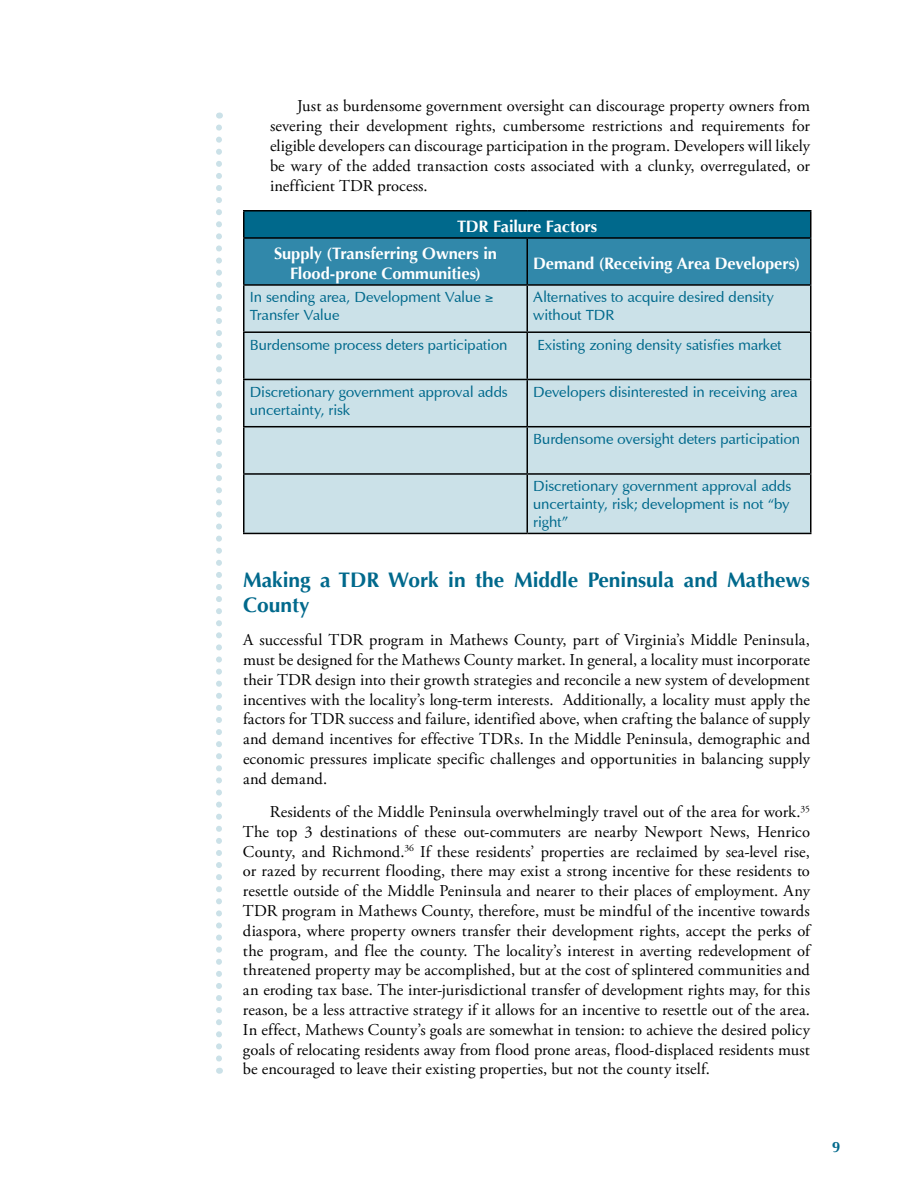
<style>
.page{position:relative;width:918px;height:1188px;background:#fff}
.page>*{position:absolute;margin:0;border:0;box-sizing:border-box;transform-origin:0 0}
.t1{font:700 21px/25.2px "Optima";color:#00698c}
.t2{font:16.5px/19.8px "Adobe Garamond Pro";letter-spacing:.005em;color:#000;text-align:justify}
.t3{font:700 16.5px/27.2px "Optima";letter-spacing:-.005em;color:#fff}
.t4{font:15px/18px "Optima";letter-spacing:-.005em;color:#00698c}
.t5{font:700 15px "Optima";color:#00698c}
</style>
<div class="page">
<svg style="left:216px;top:128px;width:6px;height:946px"></svg>
<div style="left:244px;top:286px;width:566px;height:247px;background:#cbe1e8"></div>
<hr style="left:243px;top:286px;width:1px;height:45px;background:#000">
<hr style="left:526px;top:286px;width:2px;height:45px;background:#000">
<hr style="left:810px;top:286px;width:2px;height:45px;background:#000">
<hr style="left:243px;top:331px;width:284px;height:2px;background:#000">
<hr style="left:243px;top:333px;width:1px;height:46px;background:#000">
<hr style="left:527px;top:331px;width:285px;height:2px;background:#000">
<hr style="left:526px;top:333px;width:2px;height:46px;background:#000">
<hr style="left:810px;top:333px;width:2px;height:46px;background:#000">
<hr style="left:243px;top:379px;width:284px;height:1px;background:#000">
<hr style="left:243px;top:380px;width:1px;height:46px;background:#000">
<hr style="left:527px;top:379px;width:285px;height:1px;background:#000">
<hr style="left:526px;top:380px;width:2px;height:46px;background:#000">
<hr style="left:810px;top:380px;width:2px;height:46px;background:#000">
<hr style="left:243px;top:426px;width:284px;height:1px;background:#000">
<hr style="left:243px;top:427px;width:1px;height:46px;background:#000">
<hr style="left:527px;top:426px;width:285px;height:1px;background:#000">
<hr style="left:526px;top:427px;width:2px;height:46px;background:#000">
<hr style="left:810px;top:427px;width:2px;height:46px;background:#000">
<hr style="left:243px;top:473px;width:284px;height:2px;background:#000">
<hr style="left:243px;top:475px;width:1px;height:58px;background:#000">
<hr style="left:527px;top:473px;width:285px;height:2px;background:#000">
<hr style="left:526px;top:475px;width:2px;height:58px;background:#000">
<hr style="left:810px;top:475px;width:2px;height:58px;background:#000">
<hr style="left:243px;top:533px;width:284px;height:1px;background:#000">
<hr style="left:527px;top:533px;width:285px;height:1px;background:#000">
<hr style="left:243px;top:210px;width:284px;height:2px;background:#000">
<svg style="left:243px;top:212px;width:567px;height:72px;background:#1f7c9e"></svg>
<hr style="left:527px;top:210px;width:285px;height:2px;background:#000">
<hr style="left:810px;top:212px;width:2px;height:25px;background:#000">
<hr style="left:243px;top:237px;width:284px;height:2px;background:#000">
<hr style="left:243px;top:239px;width:1px;height:45px;background:#000">
<hr style="left:527px;top:237px;width:285px;height:2px;background:#000">
<hr style="left:526px;top:239px;width:2px;height:45px;background:#000">
<hr style="left:810px;top:239px;width:2px;height:45px;background:#000">
<hr style="left:243px;top:284px;width:284px;height:2px;background:#000">
<hr style="left:527px;top:284px;width:285px;height:2px;background:#000">
<p class="t2" style="left:270px;top:97px;width:542px;text-indent:27px">Just as burdensome government oversight can discourage property owners from severing their development rights, cumbersome restrictions and requirements for eligible developers can discourage participation in the program. Developers will likely be wary of the added transaction costs associated with a clunky, overregulated, or inefficient TDR process.</p>
<p class="t3" style="left:274px;top:213px;width:325px;text-indent:183px">TDR Failure Factors<br>Supply (Transferring Owners in</p>
<p class="t3" style="left:290px;top:260px;width:192px">Flood-prone Communities)</p>
<p class="t3" style="left:533px;top:250px;width:268px">Demand (Receiving Area Developers)</p>
<p class="t4" style="left:250px;top:288px;width:245px">In sending area, Development Value ≥<br>Transfer Value</p>
<p class="t4" style="left:533px;top:288px;width:242px">Alternatives to acquire desired density without TDR</p>
<p class="t4" style="left:250px;top:336px;width:259px">Burdensome process deters participation</p>
<p class="t4" style="left:537px;top:336px;width:246px">Existing zoning density satisfies market</p>
<p class="t4" style="left:250px;top:383px;width:259px">Discretionary government approval adds uncertainty, risk</p>
<p class="t4" style="left:533px;top:383px;width:266px">Developers disinterested in receiving area</p>
<p class="t4" style="left:533px;top:430px;width:268px">Burdensome oversight deters participation</p>
<p class="t4" style="left:533px;top:477px;width:259px;text-align:justify">Discretionary government approval adds uncertainty, risk; development is not “by right”</p>
<p class="t1" style="left:243px;top:567px;width:569px">Making a TDR Work in the Middle Peninsula and Mathews<br>County</p>
<p class="t2" style="left:243px;top:631px;width:569px">A successful TDR program in Mathews County, part of Virginia’s Middle Peninsula, must be designed for the Mathews County market. In general, a locality must incorporate their TDR design into their growth strategies and reconcile a new system of development incentives with the locality’s long-term interests. Additionally, a locality must apply the factors for TDR success and failure, identified above, when crafting the balance of supply and demand incentives for effective TDRs. In the Middle Peninsula, demographic and economic pressures implicate specific challenges and opportunities in balancing supply and demand.</p>
<p class="t2" style="left:243px;top:803px;width:569px;text-indent:27px">Residents of the Middle Peninsula overwhelmingly travel out of the area for work.<sup>35<br></sup>The top 3 destinations of these out-commuters are nearby Newport News, Henrico County, and Richmond.<sup>36</sup> If these residents’ properties are reclaimed by sea-level rise, or razed by recurrent flooding, there may exist a strong incentive for these residents to resettle outside of the Middle Peninsula and nearer to their places of employment. Any TDR program in Mathews County, therefore, must be mindful of the incentive towards diaspora, where property owners transfer their development rights, accept the perks of the program, and flee the county. The locality’s interest in averting redevelopment of threatened property may be accomplished, but at the cost of splintered communities and an eroding tax base. The inter-jurisdictional transfer of development rights may, for this reason, be a less attractive strategy if it allows for an incentive to resettle out of the area.<br>In effect, Mathews County’s goals are somewhat in tension: to achieve the desired policy goals of relocating residents away from flood prone areas, flood-displaced residents must be encouraged to leave their existing properties, but not the county itself.</p>
<p class="t5" style="left:832px;top:1138px;width:10px">9</p>
</div>
